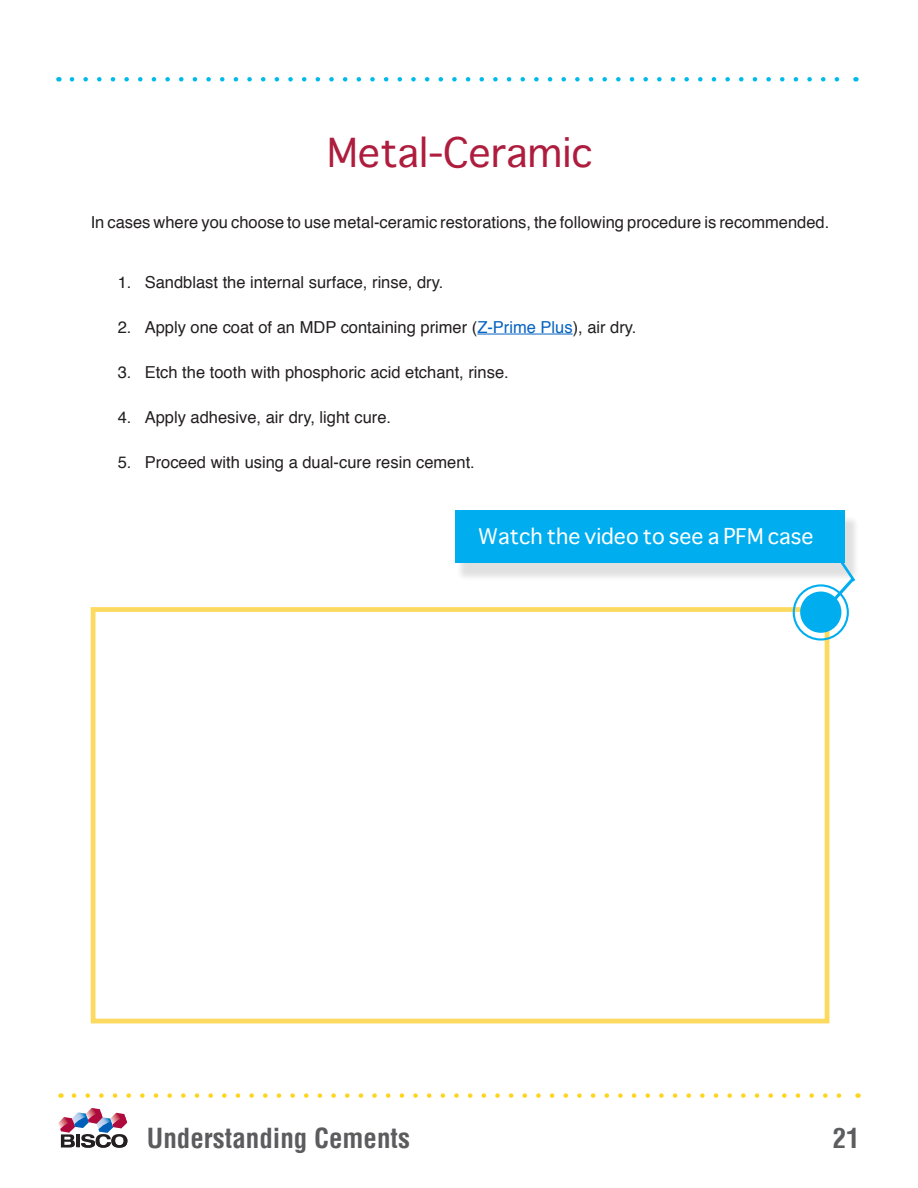
<style>
.page{position:relative;width:918px;height:1188px;background:#fff}
.page>*{position:absolute;margin:0;border:0;box-sizing:border-box;transform-origin:0 0}
.t1{font:39px "Sathu";color:#ae1d3e}
.t2{font:700 condensed 27px "Helvetica";color:#5c5c5f}
.t3{font:700 condensed 27px "Helvetica";color:#5c5d5f}
.t4{font:21px "Sathu";color:#fff}
.t5{font:16.5px "Helvetica";color:#231f20}
.s1{color:#0563c1}
</style>
<div class="page">
<svg style="left:74px;top:1093px;width:768px;height:5px"></svg>
<svg style="left:58px;top:1108px;width:69px;height:40px"></svg>
<svg style="left:72px;top:77px;width:768px;height:5px"></svg>
<hr style="left:477px;top:334px;width:96px;height:1px;background:#0563c1">
<div style="left:91px;top:607px;width:738px;height:416px;border:5px solid #fcd95f"></div>
<div style="left:456px;top:514px;width:404px;height:67px;background:#231f20;opacity:.14"></div>
<div style="left:456px;top:511px;width:389px;height:52px;background:#00aeef"></div>
<div style="left:800px;top:592px;width:41px;height:41px;background:#00aeef;border-radius:50%"></div>
<svg style="left:814px;top:522px;width:41px;height:97px"></svg>
<div style="left:793px;top:584px;width:56px;height:57px;border:2px solid #00aeef;border-radius:50%"></div>
<p class="t1" style="left:327px;top:121px;width:267px">Metal-Ceramic</p>
<p class="t5" style="left:91px;top:209px;width:740px">In cases where you choose to use metal-ceramic restorations, the following procedure is recommended.</p>
<p class="t5" style="left:118px;top:269px;width:327px">1. Sandblast the internal surface, rinse, dry.</p>
<p class="t5" style="left:118px;top:314px;width:520px">2. Apply one coat of an MDP containing primer (<span class="s1">Z-Prime Plus</span>), air dry.</p>
<p class="t5" style="left:118px;top:359px;width:393px">3. Etch the tooth with phosphoric acid etchant, rinse.</p>
<p class="t5" style="left:118px;top:404px;width:275px">4. Apply adhesive, air dry, light cure.</p>
<p class="t5" style="left:118px;top:449px;width:359px">5. Proceed with using a dual-cure resin cement.</p>
<p class="t4" style="left:478px;top:519px;width:337px">Watch the video to see a PFM case</p>
<h2 class="t2" style="left:147px;top:1121px;width:265px">Understanding Cements</h2>
<h2 class="t3" style="left:833px;top:1121px;width:28px">21</h2>
</div>
